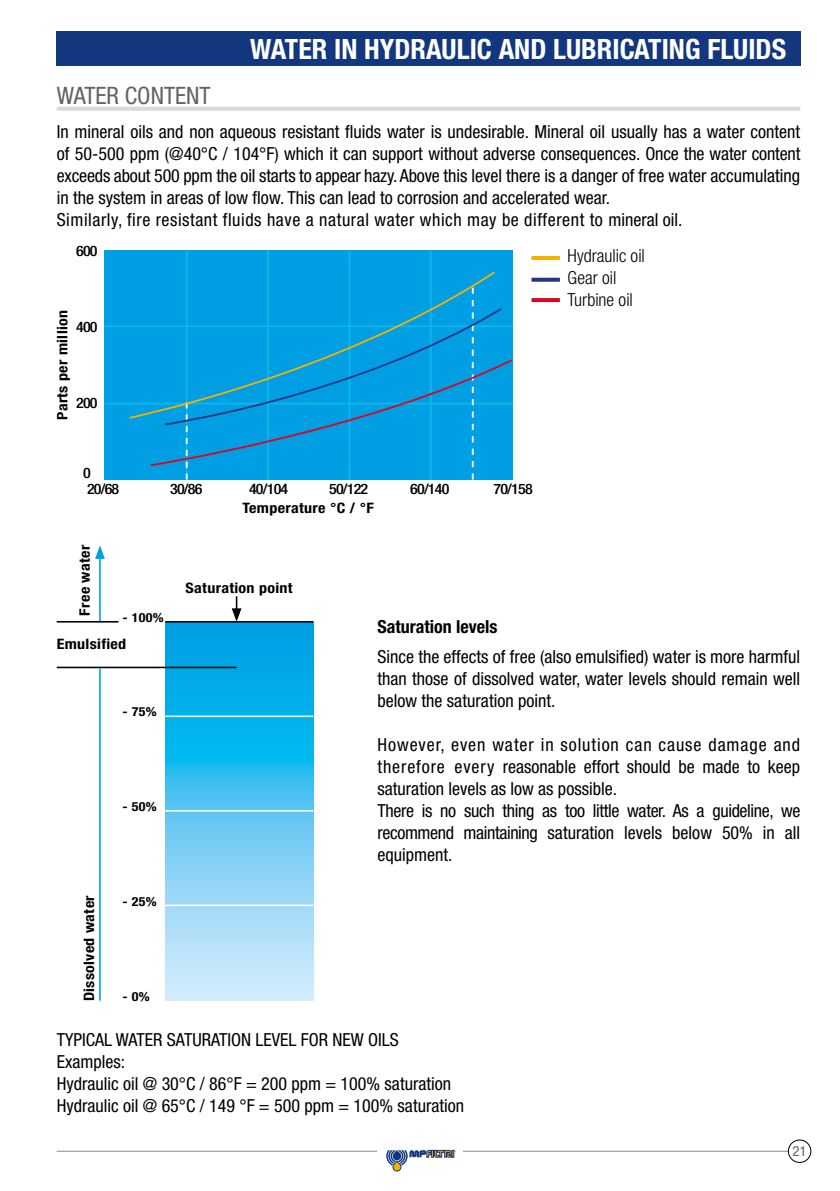
<style>
.page{position:relative;width:840px;height:1191px;background:#fff}
.page>*{position:absolute;margin:0;border:0;box-sizing:border-box;transform-origin:0 0}
.t1{font:700 condensed 28px "Helvetica Neue LT Std";color:#fff}
.t2{font:condensed 24px "Helvetica Neue LT Std";color:#636362}
.t3{font:condensed 18px/22px "Helvetica Neue LT Std";color:#000}
.t4{font:300 condensed 18px/21.6px "Helvetica Neue LT Std";color:#000}
.t5{font:700 condensed 18px "Helvetica Neue LT Std";color:#000}
.t6{font:700 condensed 14.4px "Helvetica Neue LT Std";letter-spacing:.02em;color:#000;scale:1.11 1}
.t7{font:500 condensed 14.4px "Helvetica Neue LT Std";letter-spacing:-.05em;color:#000;scale:1.11 1}
.t8{font:condensed 14px "Helvetica Neue LT Std";color:#636362;scale:1.07 1}
.t9{font:700 condensed 12.6px "Helvetica Neue LT Std";letter-spacing:.02em;color:#000;scale:1.11 1}
</style>
<div class="page">
<div style="left:104px;top:250px;width:409px;height:229px;background:#009ee3"></div>
<hr style="left:104px;top:325px;width:409px;height:2px;background:#07baee">
<hr style="left:104px;top:403px;width:409px;height:1px;background:#07baee">
<hr style="left:186px;top:250px;width:1px;height:229px;background:#07baee">
<hr style="left:267px;top:250px;width:2px;height:229px;background:#07baee">
<hr style="left:348px;top:250px;width:2px;height:229px;background:#07baee">
<hr style="left:429px;top:250px;width:2px;height:229px;background:#07baee">
<svg style="left:128px;top:270px;width:367px;height:149px"></svg>
<svg style="left:149px;top:288px;width:365px;height:191px"></svg>
<hr style="left:531px;top:256px;width:28px;height:4px;background:#f8b000">
<svg style="left:531px;top:278px;width:28px;height:4px"></svg>
<svg style="left:531px;top:298px;width:28px;height:4px"></svg>
<svg style="left:165px;top:622px;width:148px;height:378px;background:#57c5f0"></svg>
<svg style="left:231px;top:596px;width:10px;height:25px"></svg>
<hr style="left:57px;top:666px;width:179px;height:2px;background:#000">
<hr style="left:57px;top:621px;width:61px;height:1px;background:#000">
<hr style="left:165px;top:621px;width:148px;height:1px;background:#000">
<hr style="left:99px;top:668px;width:2px;height:332px;background:#009ee3">
<hr style="left:99px;top:556px;width:2px;height:65px;background:#009ee3">
<svg style="left:95px;top:545px;width:10px;height:14px"></svg>
<hr style="left:165px;top:715px;width:148px;height:2px;background:#fff">
<hr style="left:165px;top:810px;width:148px;height:1px;background:#fff">
<hr style="left:165px;top:904px;width:148px;height:2px;background:#fff">
<div style="left:57px;top:31px;width:743px;height:34px;background:#12377f"></div>
<hr style="left:57px;top:107px;width:742px;height:4px;background:#dadad9">
<hr style="left:57px;top:1150px;width:738px;height:1px;background:#878786">
<div style="left:788px;top:1140px;width:22px;height:22px;background:#fff;border-radius:50%"></div>
<div style="left:787px;top:1139px;width:23px;height:23px;border:1px solid #000;border-radius:50%"></div>
<div style="left:377px;top:1147px;width:85px;height:8px;background:#fff"></div>
<svg style="left:386px;top:1150px;width:70px;height:21px"></svg>
<h2 class="t2" style="left:57px;top:81px;width:155px">WATER CONTENT</h2>
<h1 class="t1" style="left:250px;top:33px;width:537px">WATER IN HYDRAULIC AND LUBRICATING FLUIDS</h1>
<p class="t3" style="left:57px;top:120px;width:744px">In mineral oils and non aqueous resistant fluids water is undesirable. Mineral oil usually has a water content of 50-500 ppm (@40°C / 104°F) which it can support without adverse consequences. Once the water content exceeds about 500 ppm the oil starts to appear hazy. Above this level there is a danger of free water accumulating in the system in areas of low flow. This can lead to corrosion and accelerated wear.<br>Similarly, fire resistant fluids have a natural water which may be different to mineral oil.</p>
<p class="t7" style="left:76px;top:242px;width:21px">600</p>
<p class="t6" style="left:53px;top:419px;width:100px;rotate:-90deg">Parts per million</p>
<p class="t7" style="left:76px;top:319px;width:21px">400</p>
<p class="t7" style="left:76px;top:394px;width:21px">200</p>
<p class="t7" style="left:83px;top:464px;width:8px">0</p>
<p class="t7" style="left:87px;top:480px;width:31px">20/68</p>
<p class="t7" style="left:170px;top:480px;width:31px">30/86</p>
<p class="t7" style="left:249px;top:480px;width:37px">40/104</p>
<p class="t7" style="left:329px;top:480px;width:37px">50/122</p>
<p class="t7" style="left:410px;top:480px;width:37px">60/140</p>
<p class="t7" style="left:493px;top:480px;width:37px">70/158</p>
<p class="t6" style="left:242px;top:499px;width:120px">Temperature °C / °F</p>
<p class="t6" style="left:76px;top:615px;width:65px;rotate:-90deg">Free water</p>
<p class="t9" style="left:122px;top:609px;width:38px">- 100%</p>
<p class="t6" style="left:185px;top:579px;width:98px">Saturation point</p>
<p class="t5" style="left:377px;top:616px;width:121px">Saturation levels</p>
<p class="t4" style="left:567px;top:245px;width:79px">Hydraulic oil<br>Gear oil<br>Turbine oil</p>
<p class="t6" style="left:57px;top:635px;width:64px">Emulsified</p>
<p class="t9" style="left:122px;top:703px;width:32px">- 75%</p>
<p class="t9" style="left:122px;top:798px;width:32px">- 50%</p>
<p class="t6" style="left:80px;top:1001px;width:97px;rotate:-90deg">Dissolved water</p>
<p class="t9" style="left:122px;top:894px;width:32px">- 25%</p>
<p class="t9" style="left:122px;top:988px;width:26px">- 0%</p>
<p class="t3" style="left:377px;top:645px;width:424px;text-align:justify">Since the effects of free (also emulsified) water is more harmful than those of dissolved water, water levels should remain well below the saturation point.</p>
<p class="t3" style="left:377px;top:733px;width:424px">However, even water in solution can cause damage and therefore every reasonable effort should be made to keep saturation levels as low as possible.<br>There is no such thing as too little water. As a guideline, we recommend maintaining saturation levels below 50% in all equipment.</p>
<p class="t3" style="left:57px;top:1028px;width:408px">TYPICAL WATER SATURATION LEVEL FOR NEW OILS Examples:<br>Hydraulic oil @ 30°C / 86°F = 200 ppm = 100% saturation Hydraulic oil @ 65°C / 149 °F = 500 ppm = 100% saturation</p>
<p class="t8" style="left:792px;top:1142px;width:15px">21</p>
</div>
